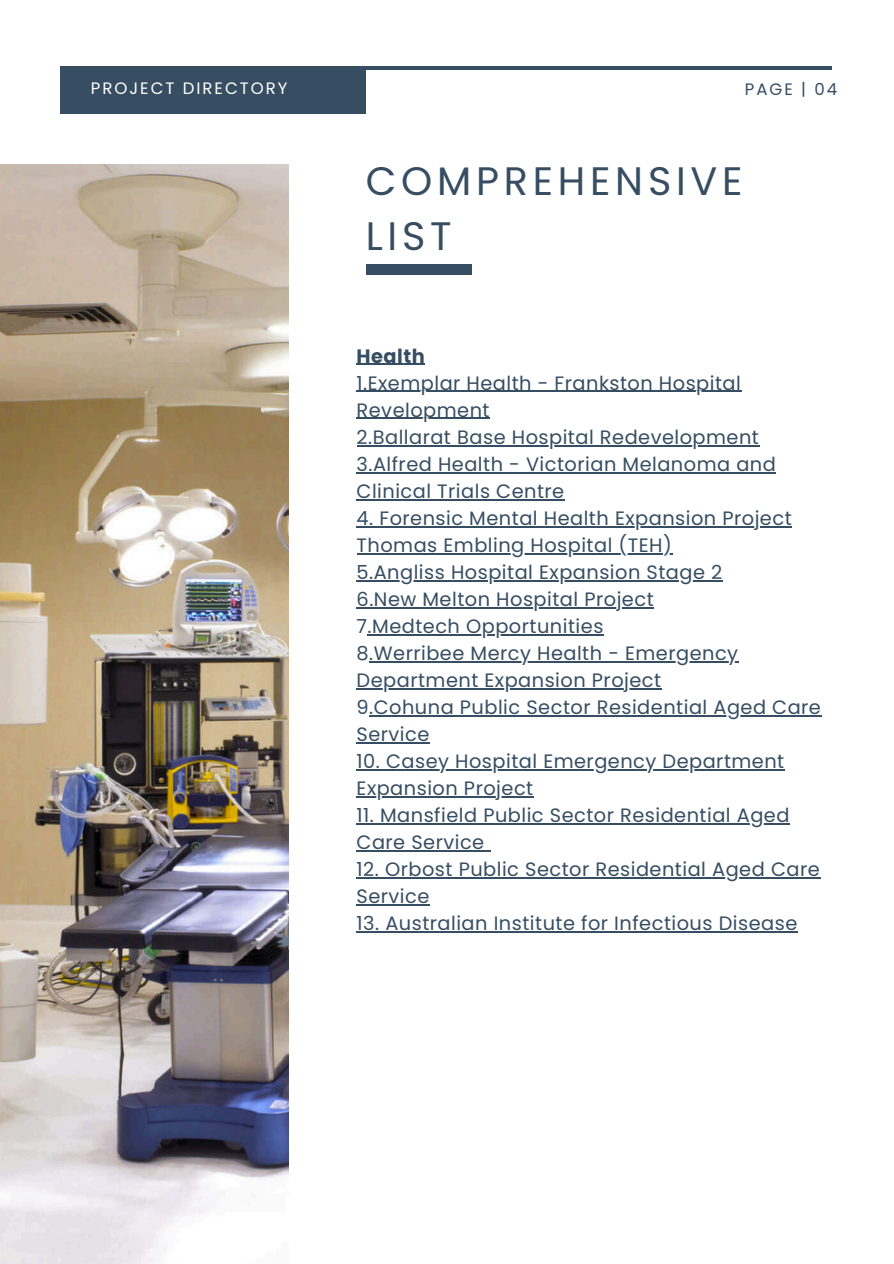
<style>
.page{position:relative;width:894px;height:1264px;background:#fff}
.page>*{position:absolute;margin:0;border:0;box-sizing:border-box;transform-origin:0 0}
.t1{font:39.75px/55.2px "Poppins";letter-spacing:.12em;color:#364d62}
.t2{font:19.35px/27px "Poppins";letter-spacing:.025em;color:#364d62}
.t3{font:16.5px "Poppins";letter-spacing:.12em;color:#fff}
.t4{font:16.5px "Poppins";letter-spacing:.12em;color:#364d62}
.s1{font-weight:700}
</style>
<div class="page">
<hr style="left:61px;top:66px;width:770px;height:4px;background:#364d62">
<div style="left:61px;top:66px;width:304px;height:47px;background:#364d62"></div>
<img style="left:0;top:164px;width:288px;height:1099px">
<div style="left:365px;top:264px;width:106px;height:10px;background:#364d62"></div>
<hr style="left:356px;top:364px;width:69px;height:1px;background:#364d62">
<hr style="left:363px;top:391px;width:378px;height:1px;background:#364d62">
<hr style="left:356px;top:418px;width:134px;height:1px;background:#364d62">
<hr style="left:356px;top:445px;width:403px;height:1px;background:#364d62">
<hr style="left:356px;top:472px;width:420px;height:1px;background:#364d62">
<hr style="left:356px;top:499px;width:208px;height:1px;background:#364d62">
<hr style="left:356px;top:526px;width:436px;height:1px;background:#364d62">
<hr style="left:356px;top:553px;width:316px;height:1px;background:#364d62">
<hr style="left:356px;top:580px;width:366px;height:1px;background:#364d62">
<hr style="left:356px;top:607px;width:298px;height:1px;background:#364d62">
<hr style="left:367px;top:634px;width:236px;height:1px;background:#364d62">
<hr style="left:369px;top:661px;width:369px;height:1px;background:#364d62">
<hr style="left:356px;top:688px;width:305px;height:1px;background:#364d62">
<hr style="left:369px;top:715px;width:452px;height:1px;background:#364d62">
<hr style="left:356px;top:742px;width:74px;height:1px;background:#364d62">
<hr style="left:356px;top:769px;width:30px;height:1px;background:#364d62">
<hr style="left:386px;top:769px;width:398px;height:1px;background:#364d62">
<hr style="left:356px;top:796px;width:177px;height:1px;background:#364d62">
<svg style="left:356px;top:823px;width:24px;height:1px"></svg>
<hr style="left:380px;top:823px;width:409px;height:1px;background:#364d62">
<hr style="left:356px;top:850px;width:128px;height:1px;background:#364d62">
<svg style="left:356px;top:877px;width:29px;height:1px"></svg>
<hr style="left:385px;top:877px;width:435px;height:1px;background:#364d62">
<hr style="left:356px;top:904px;width:74px;height:1px;background:#364d62">
<svg style="left:356px;top:931px;width:29px;height:1px"></svg>
<hr style="left:385px;top:931px;width:412px;height:1px;background:#364d62">
<p class="t3" style="left:91px;top:77px;width:198px">PROJECT DIRECTORY</p>
<p class="t4" style="left:744px;top:78px;width:94px">PAGE | 04</p>
<p class="t1" style="left:365px;top:153px;width:378px">COMPREHENSIVE<br>LIST</p>
<p class="t2" style="left:356px;top:342px;width:386px"><span class="s1">Health<br></span>1.Exemplar Health - Frankston Hospital</p>
<p class="t2" style="left:356px;top:396px;width:134px">Revelopment</p>
<h2 class="t2" style="left:356px;top:423px;width:420px">2.Ballarat Base Hospital Redevelopment<br>3.Alfred Health - Victorian Melanoma and<br>Clinical Trials Centre</h2>
<p class="t2" style="left:356px;top:504px;width:465px">4. Forensic Mental Health Expansion Project<br>Thomas Embling Hospital (TEH)<br>5.Angliss Hospital Expansion Stage 2<br>6.New Melton Hospital Project<br>7.Medtech Opportunities<br>8.Werribee Mercy Health - Emergency<br>Department Expansion Project<br>9.Cohuna Public Sector Residential Aged Care<br>Service</p>
<p class="t2" style="left:356px;top:747px;width:429px">10. Casey Hospital Emergency Department<br>Expansion Project</p>
<p class="t2" style="left:356px;top:801px;width:434px">11. Mansfield Public Sector Residential Aged<br>Care Service</p>
<p class="t2" style="left:356px;top:855px;width:464px">12. Orbost Public Sector Residential Aged Care<br>Service</p>
<p class="t2" style="left:356px;top:909px;width:442px">13. Australian Institute for Infectious Disease</p>
</div>
